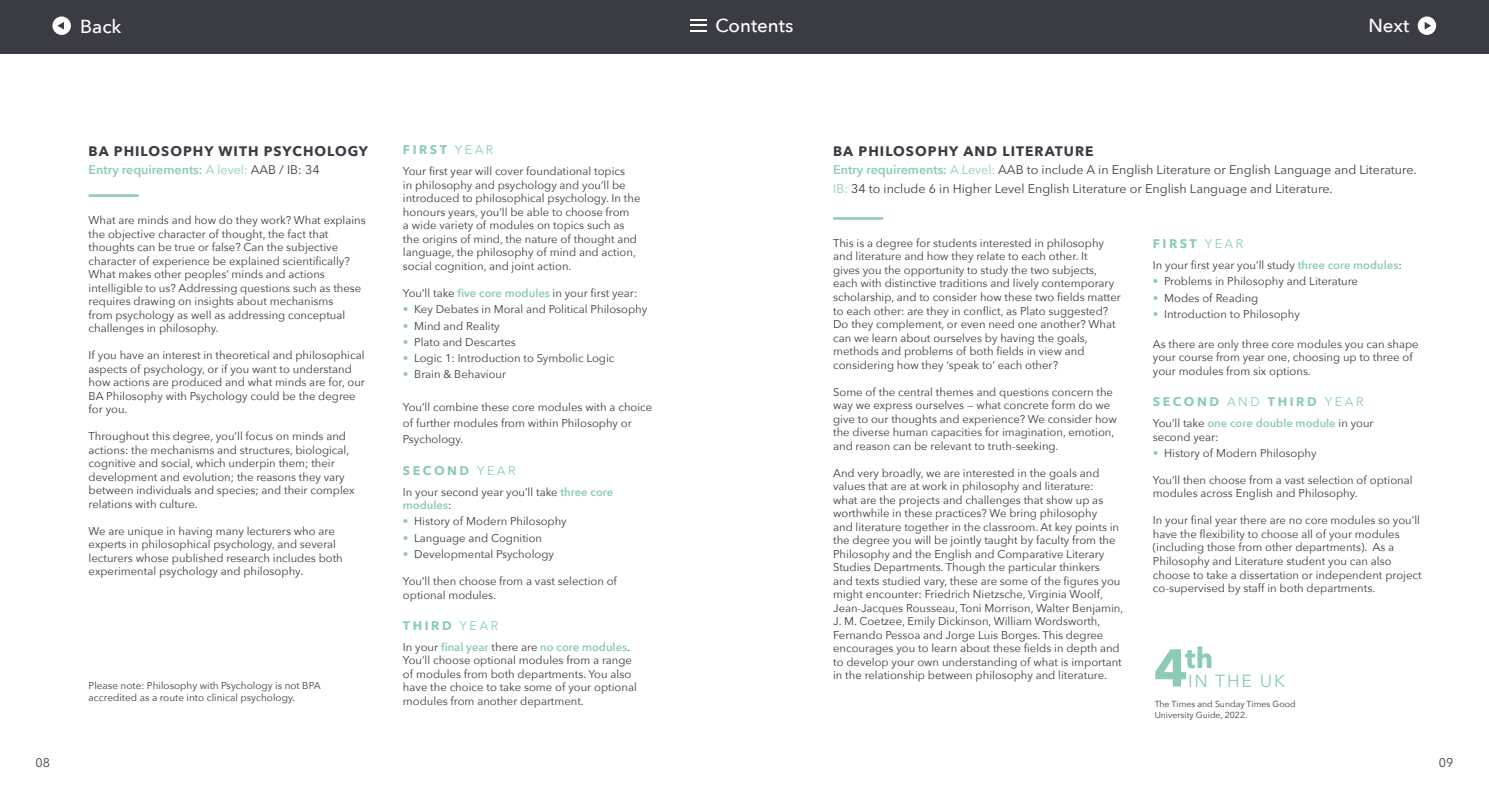
<style>
.page{position:relative;width:1489px;height:798px;background:#fff}
.page>*{position:absolute;margin:0;border:0;box-sizing:border-box;transform-origin:0 0}
.t1{font:700 28.38px "Avenir Next";color:#8bcbb7}
.t2{font:500 18.75px "Avenir Next";color:#fff}
.t3{font:17.62px "Avenir Next";letter-spacing:.1em;color:#8bcbb7}
.t4{font:700 13.75px "Avenir Next";letter-spacing:.075em;color:#3b3c43}
.t5{font:12.5px/18.8px "Avenir Next";color:#3b3c43}
.t6{font:700 12.5px "Avenir Next";letter-spacing:.2em;color:#8bcbb7}
.t7{font:600 12.5px "Avenir Next";color:#8bcbb7}
.t8{font:11.25px/13.5px "Avenir Next";color:#3b3c43}
.t9{font:10px/12px "Avenir Next";color:#3b3c43}
.t10{font:8.75px/10.5px "Avenir Next";color:#3b3c43}
.s1{font-weight:400}
.s2{font-weight:400;color:#3b3c43}
.s3{font-weight:600;color:#8bcbb7}
.s4{color:#8bcbb7}
.s5{font-size:52.5px}
</style>
<div class="page">
<hr style="left:89px;top:194px;width:50px;height:3px;background:#8bcbb7">
<hr style="left:833px;top:217px;width:50px;height:3px;background:#8bcbb7">
<div style="left:0;top:0;width:1488px;height:53px;background:#3b3c43"></div>
<svg style="left:1417px;top:16px;width:18px;height:19px"></svg>
<svg style="left:52px;top:16px;width:19px;height:19px"></svg>
<svg style="left:690px;top:19px;width:16px;height:12px"></svg>
<h2 class="t2" style="left:80px;top:10px;width:43px">Back</h2>
<h2 class="t2" style="left:715px;top:10px;width:79px">Contents</h2>
<h2 class="t2" style="left:1368px;top:10px;width:42px">Next</h2>
<p class="t4" style="left:89px;top:139px;width:281px">BA PHILOSOPHY WITH PSYCHOLOGY</p>
<p class="t7" style="left:89px;top:159px;width:232px">Entry requirements: <span class="s1">A level:</span> <span class="s2">AAB / IB: 34</span></p>
<p class="t8" style="left:89px;top:213px;width:279px">What are minds and how do they work? What explains the objective character of thought, the fact that thoughts can be true or false? Can the subjective character of experience be explained scientifically?<br>What makes other peoples’ minds and actions intelligible to us? Addressing questions such as these requires drawing on insights about mechanisms<br>from psychology as well as addressing conceptual challenges in philosophy.</p>
<p class="t8" style="left:89px;top:348px;width:278px">If you have an interest in theoretical and philosophical aspects of psychology, or if you want to understand how actions are produced and what minds are for, our BA Philosophy with Psychology could be the degree for you.</p>
<p class="t8" style="left:89px;top:429px;width:267px">Throughout this degree, you’ll focus on minds and actions: the mechanisms and structures, biological, cognitive and social, which underpin them; their development and evolution; the reasons they vary between individuals and species; and their complex relations with culture.</p>
<p class="t8" style="left:89px;top:523px;width:256px">We are unique in having many lecturers who are experts in philosophical psychology, and several lecturers whose published research includes both experimental psychology and philosophy.</p>
<p class="t9" style="left:89px;top:679px;width:234px">Please note: Philosophy with Psychology is not BPA accredited as a route into clinical psychology.</p>
<p class="t6" style="left:403px;top:139px;width:92px">FIRST <span class="s1">YEAR</span></p>
<p class="t8" style="left:403px;top:164px;width:239px">Your first year will cover foundational topics<br>in philosophy and psychology and you’ll be introduced to philosophical psychology. In the honours years, you’ll be able to choose from<br>a wide variety of modules on topics such as the origins of mind, the nature of thought and language, the philosophy of mind and action, social cognition, and joint action.</p>
<p class="t8" style="left:403px;top:286px;width:236px">You’ll take <span class="s3">five core modules</span> in your first year:</p>
<p class="t8" style="left:403px;top:302px;width:246px"><span class="s4">•</span> Key Debates in Moral and Political Philosophy</p>
<p class="t8" style="left:403px;top:318px;width:98px"><span class="s4">•</span> Mind and Reality</p>
<p class="t8" style="left:403px;top:334px;width:114px"><span class="s4">•</span> Plato and Descartes</p>
<p class="t8" style="left:403px;top:351px;width:213px"><span class="s4">•</span> Logic 1: Introduction to Symbolic Logic</p>
<p class="t8" style="left:403px;top:367px;width:105px"><span class="s4">•</span> Brain &amp; Behaviour</p>
<p class="t8" style="left:403px;top:398px;width:251px;line-height:16.2px">You’ll combine these core modules with a choice of further modules from within Philosophy or<br>Psychology.</p>
<p class="t6" style="left:403px;top:459px;width:114px">SECOND <span class="s1">YEAR</span></p>
<p class="t8" style="left:403px;top:484px;width:212px">In your second year you’ll take <span class="s3">three core modules</span>:</p>
<p class="t8" style="left:403px;top:514px;width:165px"><span class="s4">•</span> History of Modern Philosophy</p>
<p class="t8" style="left:403px;top:530px;width:141px"><span class="s4">•</span> Language and Cognition</p>
<p class="t8" style="left:403px;top:546px;width:152px"><span class="s4">•</span> Developmental Psychology</p>
<p class="t8" style="left:403px;top:573px;width:215px">You’ll then choose from a vast selection of optional modules.</p>
<p class="t6" style="left:403px;top:614px;width:97px">THIRD <span class="s1">YEAR</span></p>
<p class="t8" style="left:403px;top:639px;width:235px">In your <span class="s3">final year</span> there are <span class="s3">no core modules</span>.<br>You’ll choose optional modules from a range of modules from both departments. You also have the choice to take some of your optional modules from another department.</p>
<p class="t4" style="left:833px;top:139px;width:262px">BA PHILOSOPHY AND LITERATURE</p>
<p class="t5" style="left:833px;top:160px;width:585px"><span class="s3">Entry requirements:</span> <span class="s4">A Level:</span> AAB to include A in English Literature or English Language and Literature.<br><span class="s4">IB:</span> 34 to include 6 in Higher Level English Literature or English Language and Literature.</p>
<p class="t8" style="left:833px;top:236px;width:289px">This is a degree for students interested in philosophy and literature and how they relate to each other. It<br>gives you the opportunity to study the two subjects, each with distinctive traditions and lively contemporary scholarship, and to consider how these two fields matter to each other: are they in conflict, as Plato suggested?<br>Do they complement, or even need one another? What can we learn about ourselves by having the goals, methods and problems of both fields in view and considering how they ‘speak to’ each other?</p>
<p class="t8" style="left:833px;top:384px;width:285px">Some of the central themes and questions concern the way we express ourselves — what concrete form do we give to our thoughts and experience? We consider how the diverse human capacities for imagination, emotion, and reason can be relevant to truth-seeking.</p>
<p class="t8" style="left:833px;top:465px;width:292px">And very broadly, we are interested in the goals and values that are at work in philosophy and literature:<br>what are the projects and challenges that show up as worthwhile in these practices? We bring philosophy<br>and literature together in the classroom. At key points in the degree you will be jointly taught by faculty from the Philosophy and the English and Comparative Literary Studies Departments. Though the particular thinkers<br>and texts studied vary, these are some of the figures you might encounter: Friedrich Nietzsche, Virginia Woolf, Jean-Jacques Rousseau, Toni Morrison, Walter Benjamin, J. M. Coetzee, Emily Dickinson, William Wordsworth, Fernando Pessoa and Jorge Luis Borges. This degree encourages you to learn about these fields in depth and to develop your own understanding of what is important in the relationship between philosophy and literature.</p>
<p class="t6" style="left:1152px;top:233px;width:92px">FIRST <span class="s1">YEAR</span></p>
<p class="t8" style="left:1152px;top:258px;width:250px">In your first year you’ll study <span class="s3">three core modules</span>:</p>
<p class="t8" style="left:1152px;top:274px;width:207px"><span class="s4">•</span> Problems in Philosophy and Literature</p>
<p class="t8" style="left:1152px;top:290px;width:107px"><span class="s4">•</span> Modes of Reading</p>
<p class="t8" style="left:1152px;top:307px;width:148px"><span class="s4">•</span> Introduction to Philosophy</p>
<p class="t8" style="left:1152px;top:336px;width:267px">As there are only three core modules you can shape your course from year one, choosing up to three of your modules from six options.</p>
<p class="t6" style="left:1152px;top:391px;width:212px">SECOND <span class="s1">AND</span> THIRD <span class="s1">YEAR</span></p>
<p class="t8" style="left:1152px;top:416px;width:222px">You’ll take <span class="s3">one core double module</span> in your second year:</p>
<p class="t8" style="left:1152px;top:445px;width:165px"><span class="s4">•</span> History of Modern Philosophy</p>
<p class="t8" style="left:1152px;top:472px;width:261px">You’ll then choose from a vast selection of optional modules across English and Philosophy.</p>
<p class="t8" style="left:1152px;top:513px;width:270px">In your final year there are no core modules so you’ll have the flexibility to choose all of your modules (including those from other departments). As a Philosophy and Literature student you can also choose to take a dissertation or independent project co-supervised by staff in both departments.</p>
<h1 class="t1" style="left:1153px;top:633px;width:61px"><span class="s5">4</span> th</h1>
<h3 class="t3" style="left:1187px;top:665px;width:99px">IN THE UK</h3>
<p class="t10" style="left:1154px;top:698px;width:142px">The Times and Sunday Times Good<br>University Guide, 2022.</p>
<p class="t5" style="left:36px;top:752px;width:16px">08</p>
<p class="t5" style="left:1438px;top:752px;width:16px">09</p>
</div>
